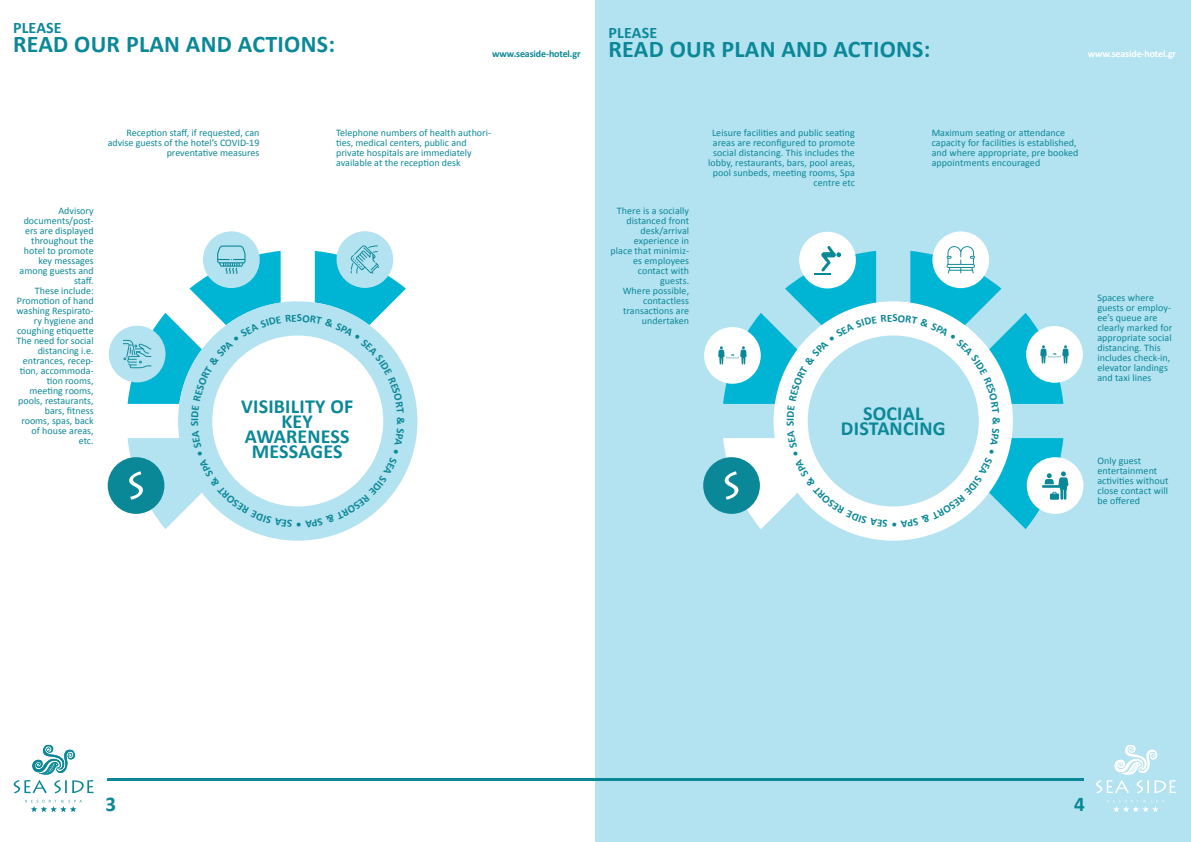
<style>
.page{position:relative;width:1191px;height:842px;background:#fff}
.page>*{position:absolute;margin:0;border:0;box-sizing:border-box;transform-origin:0 0}
.t1{font:700 24px "Calibri";letter-spacing:.01em;color:#0b8897}
.t2{font:700 21px "Calibri";color:#0b8897}
.t3{font:700 20px/15px "Calibri";letter-spacing:.01em;color:#0b8897;text-align:center}
.t4{font:700 16px "Calibri";letter-spacing:.01em;color:#0b8897}
.t5{font:700 11px "Calibri";color:#0b8897}
.t6{font:10px/10px "Calibri";color:#0b8897}
.t7{font:700 10px "Calibri";letter-spacing:-.015em;color:#fff}
.t8{font:700 10px "Calibri";letter-spacing:-.015em;color:#0b8897}
</style>
<div class="page">
<div style="left:595px;top:0;width:596px;height:842px;background:#b3e2f1"></div>
<svg style="left:842px;top:529px;width:103px;height:12px"></svg>
<svg style="left:164px;top:370px;width:253px;height:171px"></svg>
<div style="left:336px;top:231px;width:57px;height:57px;background:#b3e2f1;border-radius:50%"></div>
<div style="left:203px;top:231px;width:57px;height:57px;background:#b3e2f1;border-radius:50%"></div>
<div style="left:109px;top:326px;width:56px;height:56px;background:#b3e2f1;border-radius:50%"></div>
<div style="left:108px;top:457px;width:56px;height:57px;background:#0b8897;border-radius:50%"></div>
<div style="left:703px;top:457px;width:57px;height:57px;background:#0b8897;border-radius:50%"></div>
<div style="left:704px;top:327px;width:56px;height:57px;background:#fff;border-radius:50%"></div>
<div style="left:1026px;top:326px;width:56px;height:57px;background:#fff;border-radius:50%"></div>
<div style="left:932px;top:231px;width:57px;height:57px;background:#fff;border-radius:50%"></div>
<div style="left:799px;top:232px;width:57px;height:56px;background:#fff;border-radius:50%"></div>
<div style="left:1026px;top:457px;width:57px;height:57px;background:#fff;border-radius:50%"></div>
<svg style="left:25px;top:800px;width:57px;height:12px"></svg>
<svg style="left:14px;top:744px;width:80px;height:49px"></svg>
<svg style="left:1107px;top:800px;width:57px;height:12px"></svg>
<svg style="left:1096px;top:744px;width:79px;height:49px"></svg>
<hr style="left:107px;top:778px;width:976px;height:2px;background:#0b8897">
<svg style="left:718px;top:246px;width:350px;height:283px"></svg>
<svg style="left:123px;top:245px;width:283px;height:282px"></svg>
<h3 class="t4" style="left:13px;top:18px;width:50px">PLEASE</h3>
<h1 class="t1" style="left:13px;top:29px;width:323px">READ OUR PLAN AND ACTIONS:</h1>
<p class="t8" style="left:492px;top:47px;width:90px">www.seaside-hotel.gr</p>
<h3 class="t4" style="left:608px;top:23px;width:50px">PLEASE</h3>
<h1 class="t1" style="left:608px;top:34px;width:323px">READ OUR PLAN AND ACTIONS:</h1>
<p class="t7" style="left:1087px;top:47px;width:90px">www.seaside-hotel.gr</p>
<p class="t6" style="left:108px;top:127px;width:153px;text-align:right">Reception staff, if requested, can advise guests of the hotel’s COVID-19 preventative measures</p>
<p class="t6" style="left:336px;top:127px;width:156px">Telephone numbers of health authori&shy;ties, medical centers, public and private hospitals are immediately available at the reception desk</p>
<p class="t6" style="left:708px;top:127px;width:148px;text-align:right">Leisure facilities and public seating areas are reconfigured to promote social distancing. This includes the lobby, restaurants, bars, pool areas, pool sunbeds, meeting rooms, Spa centre etc</p>
<p class="t6" style="left:931px;top:127px;width:148px">Maximum seating or attendance capacity for facilities is established, and where appropriate, pre booked appointments encouraged</p>
<p class="t6" style="left:17px;top:205px;width:79px;text-align:right">Advisory documents/post&shy;ers are displayed throughout the hotel to promote key messages among guests and staff.<br>These include:<br>Promotion of hand washing Respirato&shy;ry hygiene and coughing etiquette<br>The need for social distancing i.e. entrances, recep&shy;tion, accommoda&shy;tion rooms, meeting rooms, pools, restaurants, bars, fitness rooms, spas, back of house areas, etc.</p>
<h3 class="t3" style="left:241px;top:398px;width:114px">VISIBILITY OF<br>KEY<br>AWARENESS<br>MESSAGES</h3>
<p class="t5" style="left:408px;top:417px;width:9px;rotate:90deg">&amp;</p>
<p class="t6" style="left:610px;top:205px;width:80px;text-align:right">There is a socially distanced front desk/arrival experience in place that minimiz&shy;es employees contact with guests.<br>Where possible, contactless transactions are undertaken</p>
<h3 class="t3" style="left:841px;top:405px;width:106px">SOCIAL<br>DISTANCING</h3>
<p class="t5" style="left:1003px;top:417px;width:9px;rotate:90deg">&amp;</p>
<p class="t6" style="left:1097px;top:293px;width:76px">Spaces where guests or employ&shy;ee’s queue are clearly marked for appropriate social distancing. This includes check-in, elevator landings and taxi lines</p>
<p class="t6" style="left:1097px;top:455px;width:73px">Only guest entertainment activities without close contact will be offered</p>
<h2 class="t2" style="left:105px;top:791px;width:12px">3</h2>
<h2 class="t2" style="left:1074px;top:791px;width:12px">4</h2>
</div>
